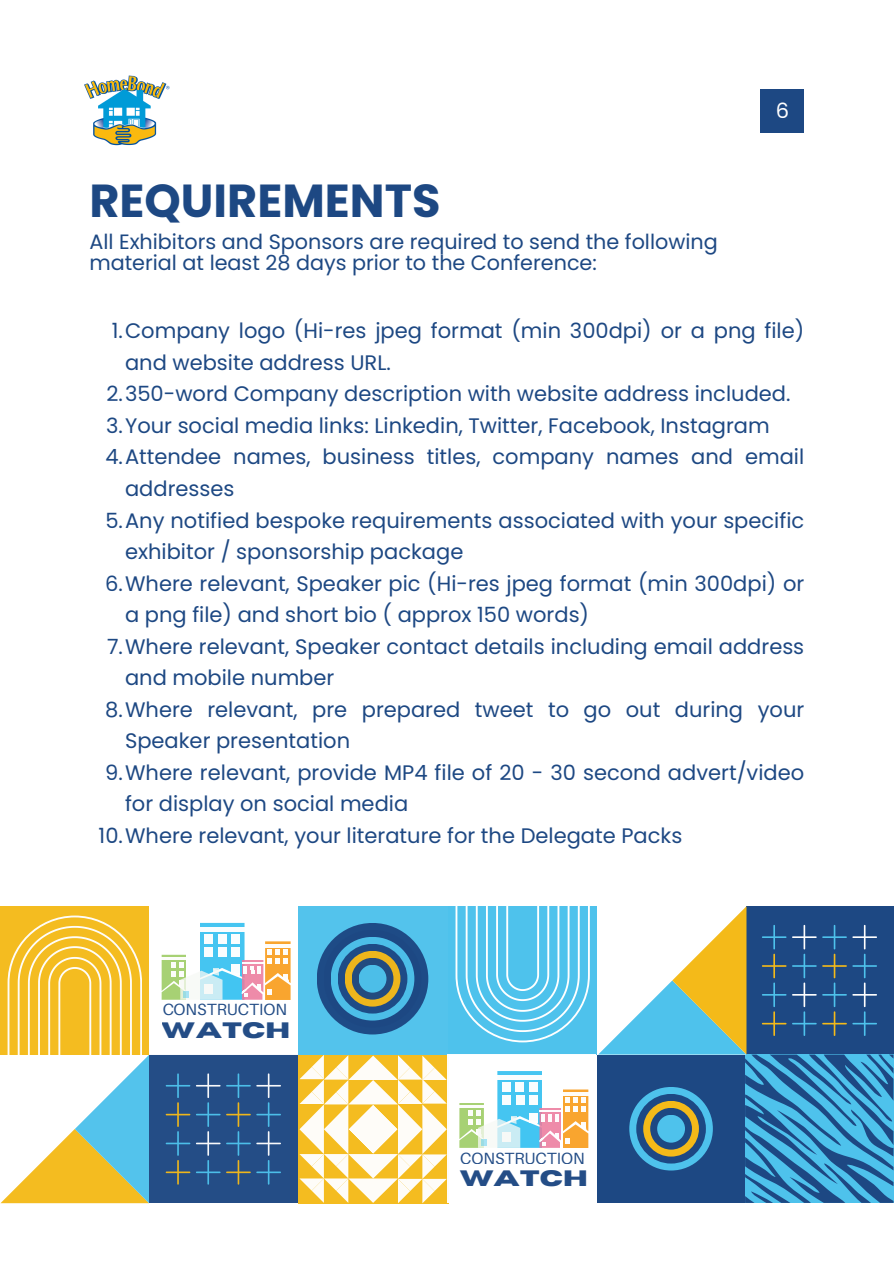
<style>
.page{position:relative;width:894px;height:1264px;background:#fff}
.page>*{position:absolute;margin:0;border:0;box-sizing:border-box;transform-origin:0 0}
.t1{font:700 46.2px "Poppins";color:#1d4883}
.t2{font:700 22.2px "Horizon";color:#1d4883}
.t3{font:21px/31.5px "Poppins";color:#1d4883}
.t4{font:21px "Poppins";color:#fff}
.t5{font:20.7px/21.3px "Poppins";color:#1d4883}
.t6{font:16.2px "Aileron";color:#1d4883}
</style>
<div class="page">
<div style="left:760px;top:89px;width:44px;height:44px;background:#1d4883"></div>
<img style="left:84px;top:75px;width:86px;height:71px">
<svg style="left:299px;top:1054px;width:147px;height:149px"></svg>
<div style="left:298px;top:906px;width:150px;height:148px;background:#4ec2ec"></div>
<div style="left:316px;top:922px;width:112px;height:112px;background:#1d4883;border-radius:50%"></div>
<div style="left:330px;top:936px;width:84px;height:84px;background:#4ec2ec;border-radius:50%"></div>
<div style="left:337px;top:943px;width:70px;height:70px;background:#1d4883;border-radius:50%"></div>
<svg style="left:344px;top:950px;width:56px;height:56px"></svg>
<div style="left:351px;top:957px;width:42px;height:42px;background:#1d4883;border-radius:50%"></div>
<div style="left:358px;top:964px;width:28px;height:28px;background:#4ec2ec;border-radius:50%"></div>
<div style="left:149px;top:1054px;width:148px;height:149px;background:#244d86"></div>
<svg style="left:166px;top:1073px;width:24px;height:111px"></svg>
<svg style="left:196px;top:1073px;width:24px;height:111px"></svg>
<svg style="left:226px;top:1073px;width:55px;height:111px"></svg>
<div style="left:0;top:906px;width:148px;height:148px;background:#f4bc20"></div>
<svg style="left:0;top:915px;width:149px;height:288px"></svg>
<svg style="left:162px;top:922px;width:128px;height:77px"></svg>
<div style="left:448px;top:906px;width:148px;height:148px;background:#4ec2ec"></div>
<svg style="left:455px;top:906px;width:134px;height:136px"></svg>
<svg style="left:598px;top:906px;width:295px;height:296px"></svg>
<svg style="left:459px;top:1071px;width:129px;height:77px"></svg>
<p class="t1" style="left:89px;top:169px;width:352px">REQUIREMENTS</p>
<h3 class="t5" style="left:89px;top:231px;width:629px">All Exhibitors and Sponsors are required to send the following material at least 28 days prior to the Conference:</h3>
<p class="t4" style="left:775px;top:96px;width:15px">6</p>
<p class="t3" style="left:125px;top:315px;width:680px;text-indent:-13px">1.Company logo (Hi-res jpeg format (min 300dpi) or a png file) and website address URL.</p>
<p class="t3" style="left:106px;top:378px;width:685px">2.350-word Company description with website address included.</p>
<p class="t3" style="left:106px;top:410px;width:665px">3.Your social media links: Linkedin, Twitter, Facebook, Instagram</p>
<p class="t3" style="left:125px;top:441px;width:680px;text-indent:-20px">4.Attendee names, business titles, company names and email addresses</p>
<p class="t3" style="left:125px;top:504px;width:680px;text-indent:-20px">5.Any notified bespoke requirements associated with your specific exhibitor / sponsorship package</p>
<p class="t3" style="left:125px;top:567px;width:680px;text-indent:-20px">6.Where relevant, Speaker pic (Hi-res jpeg format (min 300dpi) or a png file) and short bio ( approx 150 words)</p>
<p class="t3" style="left:125px;top:630px;width:680px;text-indent:-18px">7.Where relevant, Speaker contact details including email address and mobile number</p>
<p class="t3" style="left:125px;top:693px;width:680px;text-indent:-20px">8.Where relevant, pre prepared tweet to go out during your<br>Speaker presentation</p>
<p class="t3" style="left:125px;top:756px;width:680px;text-indent:-20px">9.Where relevant, provide MP4 file of 20 - 30 second advert/video for display on social media</p>
<p class="t3" style="left:99px;top:819px;width:585px">10.Where relevant, your literature for the Delegate Packs</p>
<p class="t6" style="left:162px;top:999px;width:126px">CONSTRUCTION</p>
<p class="t2" style="left:162px;top:1019px;width:130px">WATCH</p>
<p class="t6" style="left:460px;top:1147px;width:126px">CONSTRUCTION</p>
<p class="t2" style="left:459px;top:1167px;width:130px">WATCH</p>
</div>
